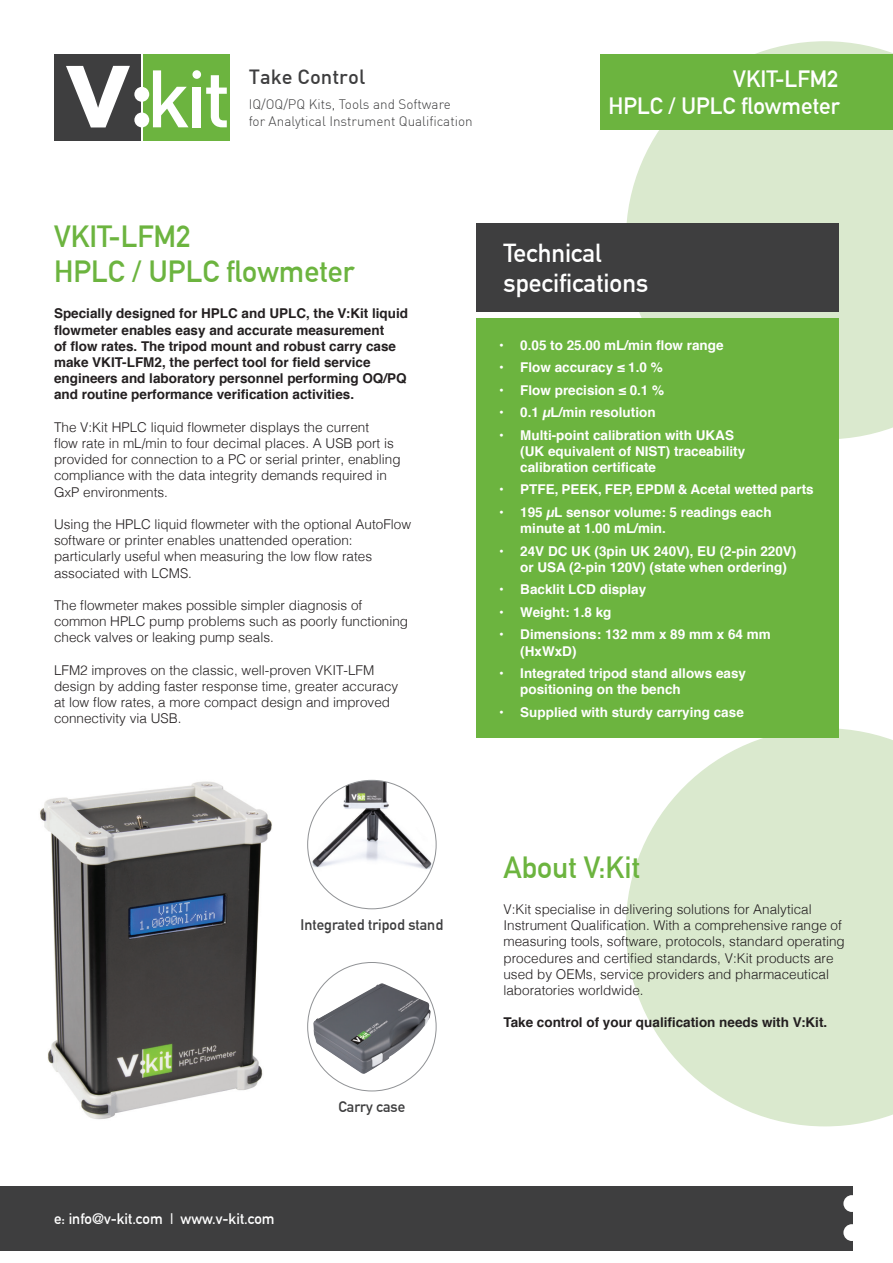
<style>
.page{position:relative;width:893px;height:1263px;background:#fff}
.page>*{position:absolute;margin:0;border:0;box-sizing:border-box;transform-origin:0 0}
.t1{font:700 30px "DIN Alternate";color:#6cb43f}
.t2{font:700 25.5px "DIN Alternate";color:#fff}
.t3{font:700 23.1px "DIN Alternate";color:#fff}
.t4{font:500 20.1px "DIN";color:#3e3e3f}
.t5{font:700 15px "DIN Alternate";color:#fff}
.t6{font:700 15px "DIN Alternate";color:#3e3e3f}
.t7{font:300 13.5px/16.2px "Helvetica";color:#231f20}
.t8{font:700 13.5px/16.2px "Helvetica";color:#fff}
.t9{font:700 13.5px/16.2px "Helvetica";color:#231f20}
.t10{font:300 13.5px "DIN";color:#3e3e3f}
</style>
<div class="page">
<svg style="left:626px;top:41px;width:267px;height:398px;background:#ddead2"></svg>
<svg style="left:626px;top:728px;width:267px;height:398px;fill:#dae9ce"></svg>
<div style="left:54px;top:54px;width:86px;height:86px;background:#3e3e3f"></div>
<div style="left:143px;top:54px;width:87px;height:86px;background:#6cb43f"></div>
<svg style="left:66px;top:66px;width:64px;height:61px"></svg>
<div style="left:134px;top:87px;width:15px;height:15px;background:#fff;border-radius:50%"></div>
<div style="left:134px;top:113px;width:15px;height:14px;background:#fff;border-radius:50%"></div>
<div style="left:192px;top:70px;width:9px;height:9px;background:#fff;border-radius:50%"></div>
<svg style="left:153px;top:70px;width:35px;height:57px"></svg>
<div style="left:193px;top:87px;width:8px;height:40px;background:#fff"></div>
<svg style="left:206px;top:75px;width:21px;height:52px"></svg>
<div style="left:601px;top:54px;width:292px;height:76px;background:#6cb43f"></div>
<div style="left:0;top:1186px;width:852px;height:64px;background:#3e3e3f"></div>
<div style="left:843px;top:1195px;width:17px;height:17px;background:#fff;border-radius:50%"></div>
<div style="left:843px;top:1224px;width:17px;height:17px;background:#fff;border-radius:50%"></div>
<div style="left:476px;top:318px;width:363px;height:420px;background:#6cb43f"></div>
<div style="left:476px;top:223px;width:363px;height:89px;background:#3e3e3f"></div>
<img style="left:308px;top:780px;width:128px;height:129px;border-radius:64px">
<img style="left:313px;top:983px;width:118px;height:91px">
<img style="left:40px;top:781px;width:232px;height:338px">
<p class="t4" style="left:249px;top:64px;width:118px">Take Control</p>
<p class="t10" style="left:249px;top:96px;width:203px">IQ/OQ/PQ Kits, Tools and Software</p>
<p class="t10" style="left:249px;top:112px;width:225px">for Analytical Instrument Qualification</p>
<p class="t3" style="left:733px;top:61px;width:107px">VKIT-LFM2</p>
<p class="t3" style="left:608px;top:88px;width:233px">HPLC / UPLC flowmeter</p>
<p class="t1" style="left:54px;top:213px;width:138px">VKIT-LFM2</p>
<p class="t1" style="left:54px;top:248px;width:302px">HPLC / UPLC flowmeter</p>
<p class="t9" style="left:54px;top:306px;width:356px">Specially designed for HPLC and UPLC, the V:Kit liquid flowmeter enables easy and accurate measurement<br>of flow rates. The tripod mount and robust carry case make VKIT-LFM2, the perfect tool for field service engineers and laboratory personnel performing OQ/PQ and routine performance verification activities.</p>
<p class="t7" style="left:54px;top:418px;width:348px">The V:Kit HPLC liquid flowmeter displays the current<br>flow rate in mL/min to four decimal places. A USB port is provided for connection to a PC or serial printer, enabling compliance with the data integrity demands required in</p>
<p class="t7" style="left:54px;top:483px;width:116px">GxP environments.</p>
<p class="t7" style="left:54px;top:515px;width:359px">Using the HPLC liquid flowmeter with the optional AutoFlow software or printer enables unattended operation: particularly useful when measuring the low flow rates associated with LCMS.</p>
<p class="t7" style="left:54px;top:596px;width:356px">The flowmeter makes possible simpler diagnosis of common HPLC pump problems such as poorly functioning check valves or leaking pump seals.</p>
<p class="t7" style="left:54px;top:661px;width:346px">LFM2 improves on the classic, well-proven VKIT-LFM design by adding faster response time, greater accuracy at low flow rates, a more compact design and improved connectivity via USB.</p>
<p class="t2" style="left:503px;top:233px;width:100px">Technical</p>
<p class="t2" style="left:503px;top:264px;width:146px">specifications</p>
<p class="t8" style="left:499px;top:337px;width:226px">• 0.05 to 25.00 mL/min flow range</p>
<p class="t8" style="left:499px;top:359px;width:165px">• Flow accuracy ≤ 1.0 %</p>
<p class="t8" style="left:499px;top:382px;width:167px">• Flow precision ≤ 0.1 %</p>
<p class="t8" style="left:499px;top:404px;width:158px">• 0.1 µL/min resolution</p>
<p class="t8" style="left:520px;top:427px;width:227px;text-indent:-21px">• Multi-point calibration with UKAS (UK equivalent of NIST) traceability calibration certificate</p>
<p class="t8" style="left:499px;top:482px;width:316px">• PTFE, PEEK, FEP, EPDM &amp; Acetal wetted parts</p>
<p class="t8" style="left:520px;top:504px;width:253px;text-indent:-21px">• 195 µL sensor volume: 5 readings each minute at 1.00 mL/min.</p>
<p class="t8" style="left:520px;top:543px;width:278px;text-indent:-21px">• 24V DC UK (3pin UK 240V), EU (2-pin 220V) or USA (2-pin 120V) (state when ordering)</p>
<p class="t8" style="left:499px;top:582px;width:149px">• Backlit LCD display</p>
<p class="t8" style="left:499px;top:604px;width:114px">• Weight: 1.8 kg</p>
<p class="t8" style="left:520px;top:627px;width:252px;text-indent:-21px">• Dimensions: 132 mm x 89 mm x 64 mm (HxWxD)</p>
<p class="t8" style="left:520px;top:665px;width:227px;text-indent:-21px">• Integrated tripod stand allows easy positioning on the bench</p>
<p class="t8" style="left:499px;top:704px;width:246px">• Supplied with sturdy carrying case</p>
<p class="t6" style="left:301px;top:913px;width:144px">Integrated tripod stand</p>
<p class="t5" style="left:54px;top:1207px;width:222px">e: info@v-kit.com | www.v-kit.com</p>
<p class="t6" style="left:339px;top:1095px;width:68px">Carry case</p>
<p class="t1" style="left:503px;top:844px;width:138px">About V:Kit</p>
<p class="t7" style="left:503px;top:900px;width:343px">V:Kit specialise in delivering solutions for Analytical Instrument Qualification. With a comprehensive range of measuring tools, software, protocols, standard operating procedures and certified standards, V:Kit products are used by OEMs, service providers and pharmaceutical laboratories worldwide.</p>
<p class="t9" style="left:503px;top:1015px;width:325px">Take control of your qualification needs with V:Kit.</p>
</div>
